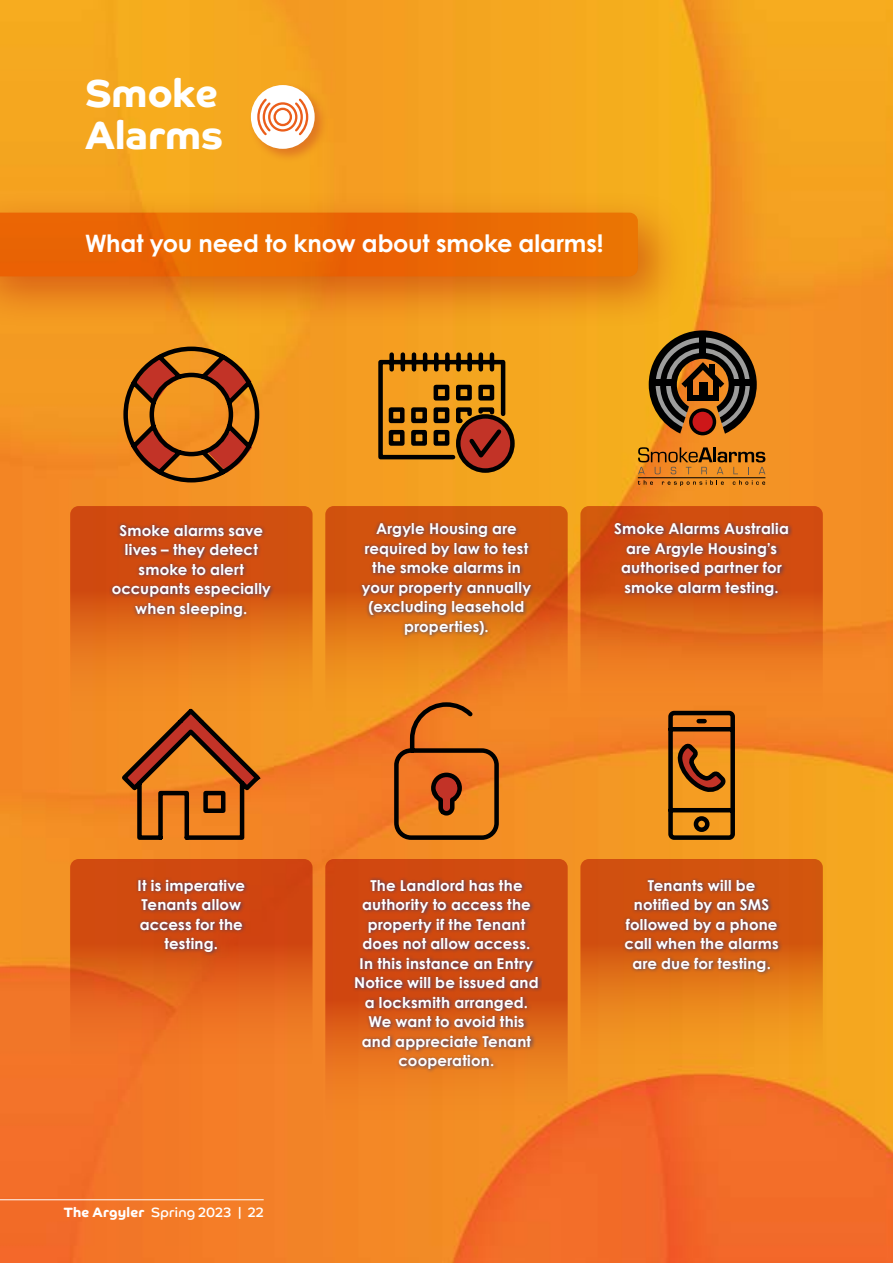
<style>
.page{position:relative;width:893px;height:1263px;background:#fff}
.page>*{position:absolute;margin:0;border:0;box-sizing:border-box;transform-origin:0 0}
.t1{font:700 39px/42px "Co Headline";color:#fff}
.t2{font:700 24px "Century Gothic";letter-spacing:-.005em;color:#fff}
.t3{font:700 15px/19.5px "Century Gothic";letter-spacing:.015em;color:#fff;text-align:center}
.t4{font:13.5px "Co Headline";letter-spacing:.015em;color:#fff}
.s1{font-weight:700}
</style>
<div class="page">
<img style="left:0;top:0;width:893px;height:1263px">
<svg style="left:70px;top:506px;width:243px;height:213px;background:#e27019"></svg>
<svg style="left:70px;top:859px;width:243px;height:212px;background:#e05f1a"></svg>
<svg style="left:325px;top:506px;width:243px;height:213px;background:#e47519"></svg>
<svg style="left:325px;top:859px;width:243px;height:268px;background:#e16a1a"></svg>
<svg style="left:580px;top:506px;width:243px;height:213px;background:#e36c1a"></svg>
<svg style="left:580px;top:859px;width:243px;height:212px;background:#e47a18"></svg>
<div style="left:0;top:189px;width:690px;height:141px;background:#c23327;opacity:.5"></div>
<img style="left:0;top:213px;width:638px;height:63px">
<hr style="left:0;top:1199px;width:264px;height:1px;background:#fff">
<div style="left:249px;top:83px;width:80px;height:80px;background:#c23327;opacity:.4"></div>
<div style="left:251px;top:85px;width:64px;height:64px;background:#fff;border-radius:50%"></div>
<svg style="left:256px;top:96px;width:53px;height:41px"></svg>
<div style="left:109px;top:523px;width:166px;height:97px;background:#22397e;opacity:.8"></div>
<div style="left:136px;top:878px;width:113px;height:78px;background:#22397e;opacity:.8"></div>
<div style="left:359px;top:521px;width:177px;height:117px;background:#22397e;opacity:.8"></div>
<div style="left:352px;top:878px;width:190px;height:195px;background:#22397e;opacity:.8"></div>
<div style="left:611px;top:521px;width:181px;height:78px;background:#22397e;opacity:.8"></div>
<div style="left:622px;top:878px;width:160px;height:97px;background:#22397e;opacity:.8"></div>
<svg style="left:649px;top:330px;width:108px;height:105px;background:#754e25"></svg>
<div style="left:709px;top:364px;width:5px;height:11px;background:#000"></div>
<div style="left:699px;top:382px;width:8px;height:17px;background:#000"></div>
<svg style="left:638px;top:447px;width:127px;height:27px;background:#be711e"></svg>
<hr style="left:638px;top:477px;width:127px;height:1px;background:#000">
<svg style="left:638px;top:480px;width:15px;height:5px"></svg>
<svg style="left:662px;top:480px;width:62px;height:6px"></svg>
<svg style="left:733px;top:480px;width:32px;height:5px"></svg>
<svg style="left:121px;top:344px;width:141px;height:141px;background:#bd6a1c"></svg>
<svg style="left:376px;top:350px;width:141px;height:125px;background:#a86817"></svg>
<svg style="left:118px;top:700px;width:146px;height:142px;background:#c66d1e"></svg>
<svg style="left:392px;top:700px;width:109px;height:142px;background:#ca6a1e"></svg>
<svg style="left:666px;top:708px;width:71px;height:134px;background:#a36017"></svg>
<h1 class="t1" style="left:85px;top:72px;width:140px">Smoke<br>Alarms</h1>
<h2 class="t2" style="left:85px;top:228px;width:520px">What you need to know about smoke alarms!</h2>
<p class="t3" style="left:112px;top:520px;width:161px">Smoke alarms save lives – they detect smoke to alert occupants especially when sleeping.</p>
<p class="t3" style="left:362px;top:519px;width:171px">Argyle Housing are required by law to test the smoke alarms in your property annually (excluding leasehold properties).</p>
<p class="t3" style="left:614px;top:519px;width:176px">Smoke Alarms Australia are Argyle Housing’s authorised partner for smoke alarm testing.</p>
<p class="t3" style="left:137px;top:875px;width:109px">It is imperative<br>Tenants allow access for the testing.</p>
<p class="t4" style="left:64px;top:1204px;width:201px"><span class="s1">The Argyler</span> Spring 2023 | 22</p>
<p class="t3" style="left:354px;top:875px;width:186px">The Landlord has the authority to access the property if the Tenant does not allow access.<br>In this instance an Entry<br>Notice will be issued and a locksmith arranged.<br>We want to avoid this and appreciate Tenant cooperation.</p>
<p class="t3" style="left:625px;top:875px;width:155px">Tenants will be notified by an SMS followed by a phone call when the alarms are due for testing.</p>
</div>
